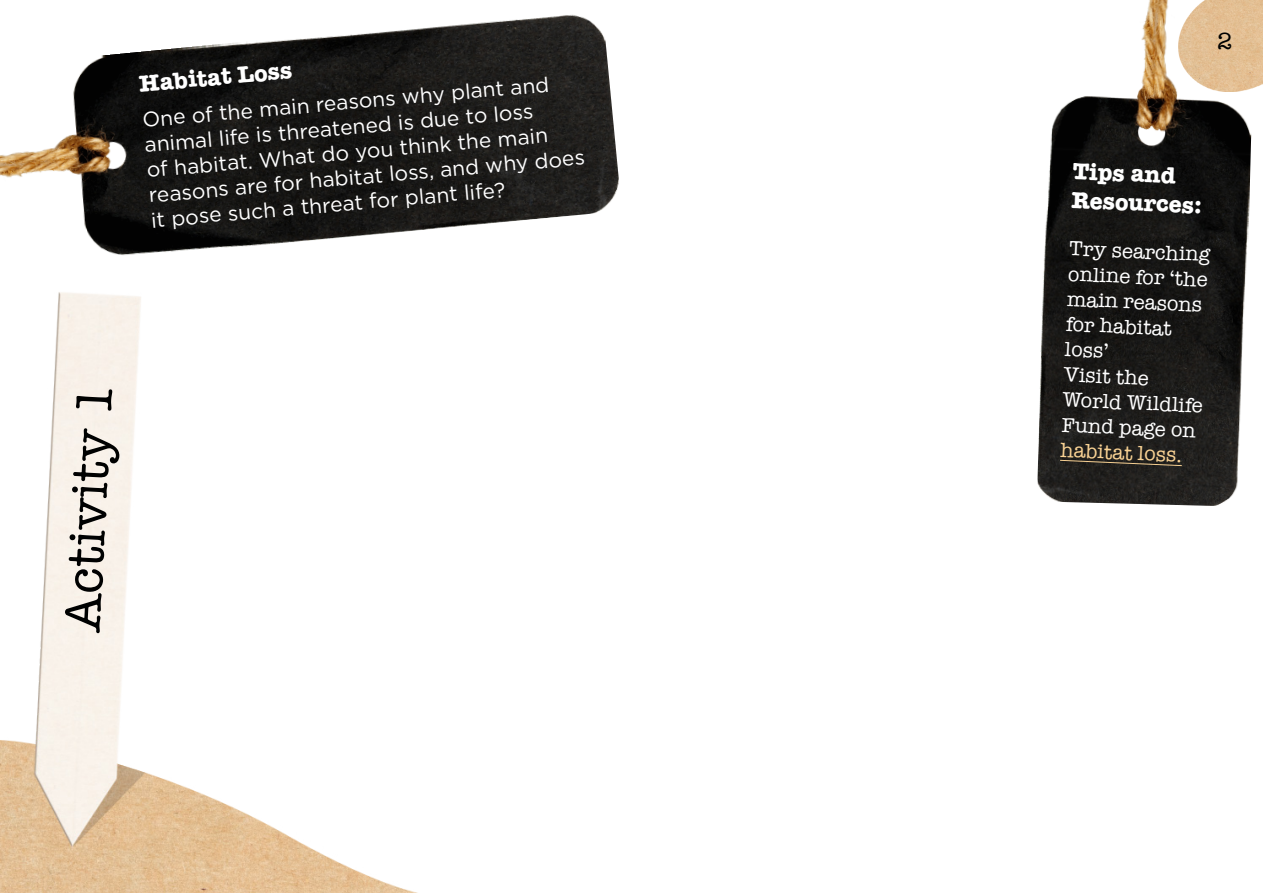
<style>
.page{position:relative;width:1263px;height:893px;background:#fff}
.page>*{position:absolute;margin:0;border:0;box-sizing:border-box;transform-origin:0 0}
.t1{font:52.5px "American Typewriter";color:#000101}
.t2{font:700 24px/29px "American Typewriter";color:#fff}
.t3{font:24px "American Typewriter";color:#000101}
.t4{font:21px/25.2px "Gotham";color:#fff}
.t5{font:21px/25.2px "American Typewriter";color:#fff}
.t6{font:21px "American Typewriter";color:#f8d193}
</style>
<div class="page">
<img style="left:1255px;top:0;width:8px;height:88px">
<img style="left:0;top:292px;width:418px;height:601px">
<img style="left:1037px;top:0;width:218px;height:506px">
<svg style="left:1060px;top:460px;width:122px;height:6px"></svg>
<img style="left:0;top:14px;width:619px;height:241px">
<p class="t2" style="left:138px;top:68px;width:155px;rotate:-5deg">Habitat Loss</p>
<p class="t4" style="left:141px;top:107px;width:439px;rotate:-5deg">One of the main reasons why plant and animal life is threatened is due to loss<br>of habitat. What do you think the main reasons are for habitat loss, and why does it pose such a threat for plant life?</p>
<h1 class="t1" style="left:42px;top:630px;width:251px;rotate:-87deg">Activity 1</h1>
<p class="t3" style="left:1217px;top:23px;width:17px">2</p>
<p class="t2" style="left:1073px;top:156px;width:132px;rotate:2deg">Tips and<br>Resources:</p>
<p class="t5" style="left:1070px;top:235px;width:143px;rotate:3deg">Try searching online for ‘the main reasons for habitat loss’<br>Visit the<br>World Wildlife<br>Fund page on</p>
<p class="t6" style="left:1061px;top:433px;width:123px;rotate:3deg">habitat loss.</p>
</div>
